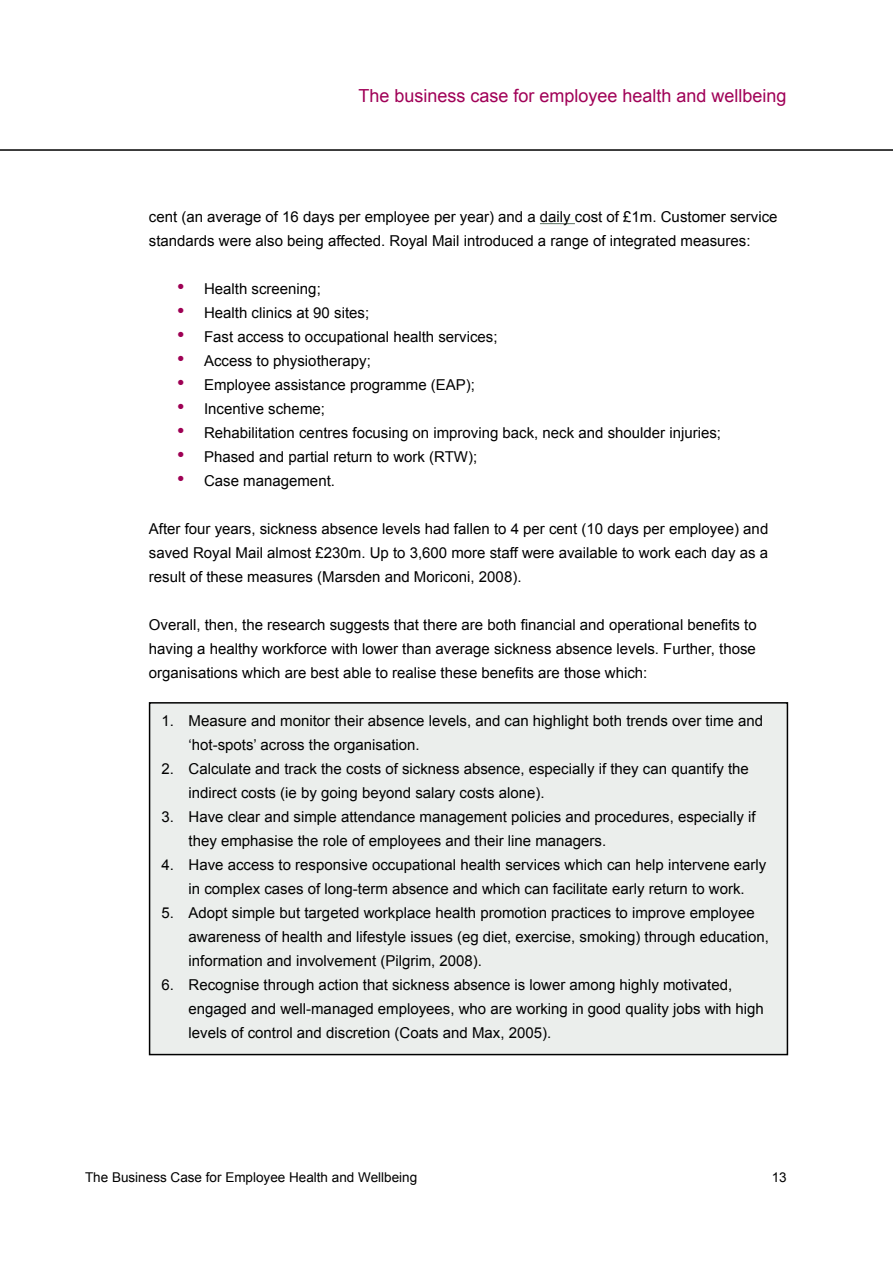
<style>
.page{position:relative;width:893px;height:1263px;background:#fff}
.page>*{position:absolute;margin:0;border:0;box-sizing:border-box;transform-origin:0 0}
.t1{font:18px "Arial";color:#a00057}
.t2{font:15px/24px "Arial";color:#000}
.t3{font:13.5px "Arial";color:#000}
.s1{font-size:21px;color:#9e0054}
</style>
<div class="page">
<hr style="left:0;top:149px;width:893px;height:2px;background:#000">
<div style="left:150px;top:703px;width:637px;height:351px;background:#ebeeec"></div>
<div style="left:149px;top:702px;width:639px;height:353px;border:2px solid #000"></div>
<hr style="left:540px;top:223px;width:35px;height:1px;background:#6b7f71">
<p class="t1" style="left:358px;top:84px;width:430px">The business case for employee health and wellbeing</p>
<p class="t2" style="left:149px;top:205px;width:630px">cent (an average of 16 days per employee per year) and a daily cost of £1m. Customer service standards were also being affected. Royal Mail introduced a range of integrated measures:</p>
<p class="t2" style="left:177px;top:277px;width:145px"><span class="s1">•</span> Health screening;</p>
<p class="t2" style="left:177px;top:301px;width:194px"><span class="s1">•</span> Health clinics at 90 sites;</p>
<p class="t2" style="left:177px;top:325px;width:322px"><span class="s1">•</span> Fast access to occupational health services;</p>
<p class="t2" style="left:177px;top:349px;width:195px"><span class="s1">•</span> Access to physiotherapy;</p>
<p class="t2" style="left:177px;top:373px;width:299px"><span class="s1">•</span> Employee assistance programme (EAP);</p>
<p class="t2" style="left:177px;top:397px;width:149px"><span class="s1">•</span> Incentive scheme;</p>
<p class="t2" style="left:177px;top:421px;width:545px"><span class="s1">•</span> Rehabilitation centres focusing on improving back, neck and shoulder injuries;</p>
<p class="t2" style="left:177px;top:445px;width:302px"><span class="s1">•</span> Phased and partial return to work (RTW);</p>
<p class="t2" style="left:177px;top:469px;width:159px"><span class="s1">•</span> Case management.</p>
<p class="t2" style="left:149px;top:517px;width:621px;text-align:justify">After four years, sickness absence levels had fallen to 4 per cent (10 days per employee) and saved Royal Mail almost £230m. Up to 3,600 more staff were available to work each day as a result of these measures (Marsden and Moriconi, 2008).</p>
<p class="t2" style="left:149px;top:613px;width:609px;text-align:justify">Overall, then, the research suggests that there are both financial and operational benefits to having a healthy workforce with lower than average sickness absence levels. Further, those organisations which are best able to realise these benefits are those which:</p>
<p class="t2" style="left:189px;top:709px;width:576px;text-indent:-27px">1. Measure and monitor their absence levels, and can highlight both trends over time and ‘hot-spots’ across the organisation.</p>
<p class="t2" style="left:189px;top:757px;width:562px;text-indent:-27px">2. Calculate and track the costs of sickness absence, especially if they can quantify the indirect costs (ie by going beyond salary costs alone).</p>
<p class="t2" style="left:189px;top:805px;width:568px;text-indent:-27px">3. Have clear and simple attendance management policies and procedures, especially if they emphasise the role of employees and their line managers.</p>
<p class="t2" style="left:162px;top:853px;width:606px;text-align:center">4. Have access to responsive occupational health services which can help intervene early in complex cases of long-term absence and which can facilitate early return to work.</p>
<p class="t2" style="left:189px;top:901px;width:582px;text-indent:-27px">5. Adopt simple but targeted workplace health promotion practices to improve employee awareness of health and lifestyle issues (eg diet, exercise, smoking) through education, information and involvement (Pilgrim, 2008).</p>
<p class="t2" style="left:189px;top:973px;width:577px;text-indent:-27px">6. Recognise through action that sickness absence is lower among highly motivated, engaged and well-managed employees, who are working in good quality jobs with high levels of control and discretion (Coats and Max, 2005).</p>
<p class="t3" style="left:85px;top:1168px;width:334px">The Business Case for Employee Health and Wellbeing</p>
<p class="t3" style="left:772px;top:1168px;width:17px">13</p>
</div>
